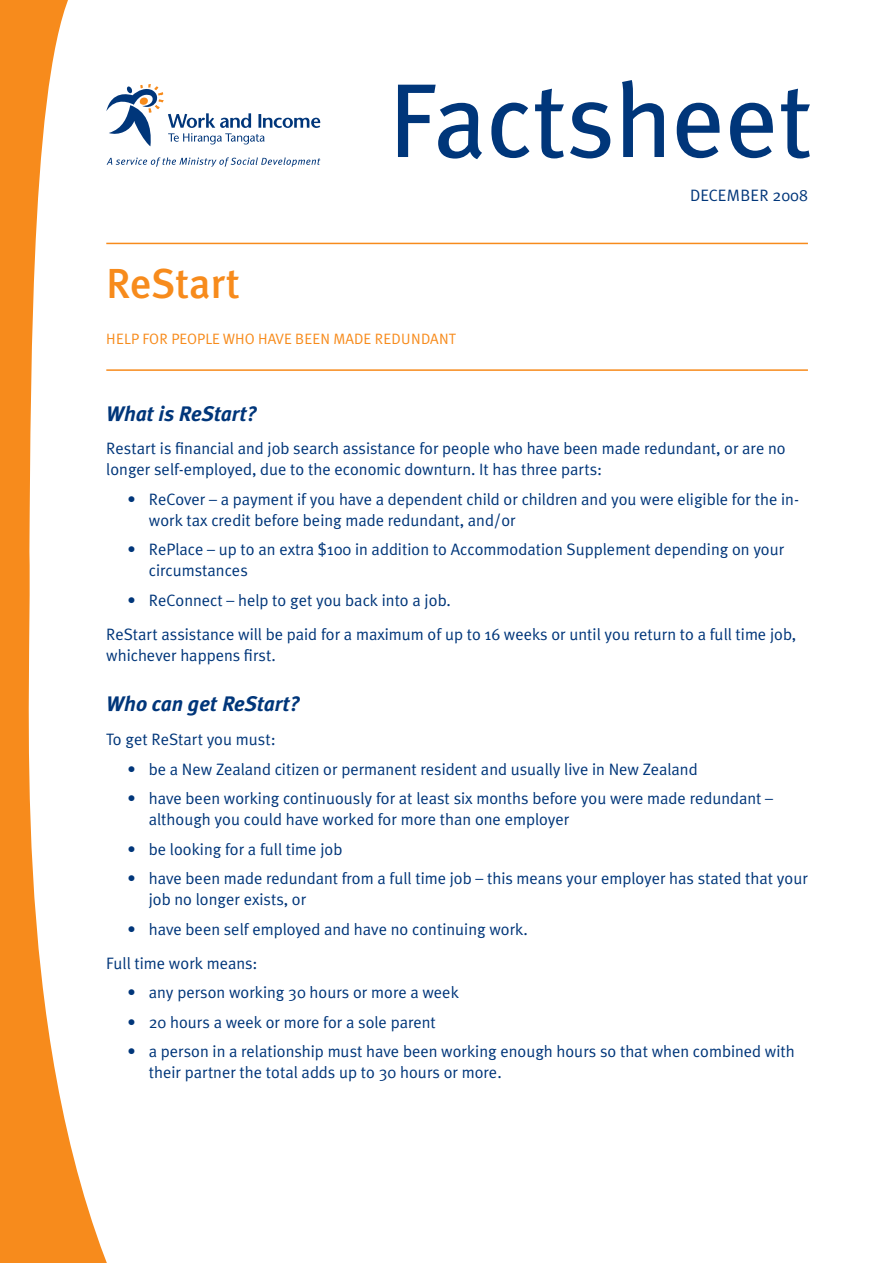
<style>
.page{position:relative;width:893px;height:1263px;background:#fff}
.page>*{position:absolute;margin:0;border:0;box-sizing:border-box;transform-origin:0 0}
.t1{font:105px "Meta Plus";color:#00367a}
.head1{font:500 42px "Meta Plus";color:#f78b1c}
.question{font:italic 700 21px "Meta Plus";color:#00367a}
.indent{font:16.5px/21px "Meta Plus Normal";color:#00367a}
.body{font:16.5px/21px "Meta Plus Normal";color:#00367a}
.sub1{font:15px "Meta Plus Normal";color:#f78b1c}
</style>
<div class="page">
<svg style="left:0;top:0;width:115px;height:1263px"></svg>
<svg style="left:107px;top:157px;width:213px;height:10px"></svg>
<svg style="left:106px;top:84px;width:214px;height:62px"></svg>
<hr style="left:106px;top:243px;width:702px;height:1px;background:#f78b1c">
<hr style="left:106px;top:369px;width:702px;height:2px;background:#f78b1c">
<p class="t1" style="left:388px;top:60px;width:426px">Factsheet</p>
<p class="head1" style="left:106px;top:259px;width:135px">ReStart</p>
<p class="sub1" style="left:106px;top:330px;width:351px">HELP FOR PEOPLE WHO HAVE BEEN MADE REDUNDANT</p>
<p class="body" style="left:690px;top:184px;width:119px">DECEMBER 2008</p>
<p class="question" style="left:106px;top:401px;width:152px">What is ReStart?</p>
<p class="body" style="left:106px;top:438px;width:681px">Restart is financial and job search assistance for people who have been made redundant, or are no longer self-employed, due to the economic downturn. It has three parts:</p>
<p class="indent" style="left:149px;top:488px;width:652px;text-indent:-21px">• ReCover – a payment if you have a dependent child or children and you were eligible for the in&shy;work tax credit before being made redundant, and/or</p>
<p class="indent" style="left:149px;top:539px;width:637px;text-indent:-21px">• RePlace – up to an extra $100 in addition to Accommodation Supplement depending on your circumstances</p>
<p class="indent" style="left:128px;top:589px;width:325px">• ReConnect – help to get you back into a job.</p>
<p class="body" style="left:106px;top:623px;width:691px">ReStart assistance will be paid for a maximum of up to 16 weeks or until you return to a full time job, whichever happens first.</p>
<p class="question" style="left:106px;top:692px;width:195px">Who can get ReStart?</p>
<p class="body" style="left:106px;top:729px;width:171px">To get ReStart you must:</p>
<p class="indent" style="left:128px;top:758px;width:572px">• be a New Zealand citizen or permanent resident and usually live in New Zealand</p>
<p class="indent" style="left:149px;top:788px;width:626px;text-indent:-21px">• have been working continuously for at least six months before you were made redundant – although you could have worked for more than one employer</p>
<p class="indent" style="left:128px;top:838px;width:216px">• be looking for a full time job</p>
<p class="indent" style="left:149px;top:868px;width:660px;text-indent:-21px">• have been made redundant from a full time job – this means your employer has stated that your job no longer exists, or</p>
<p class="indent" style="left:128px;top:918px;width:402px">• have been self employed and have no continuing work.</p>
<p class="body" style="left:106px;top:952px;width:153px">Full time work means:</p>
<p class="indent" style="left:128px;top:981px;width:333px">• any person working 30 hours or more a week</p>
<p class="indent" style="left:128px;top:1011px;width:310px">• 20 hours a week or more for a sole parent</p>
<p class="indent" style="left:149px;top:1041px;width:647px;text-indent:-21px">• a person in a relationship must have been working enough hours so that when combined with their partner the total adds up to 30 hours or more.</p>
</div>
